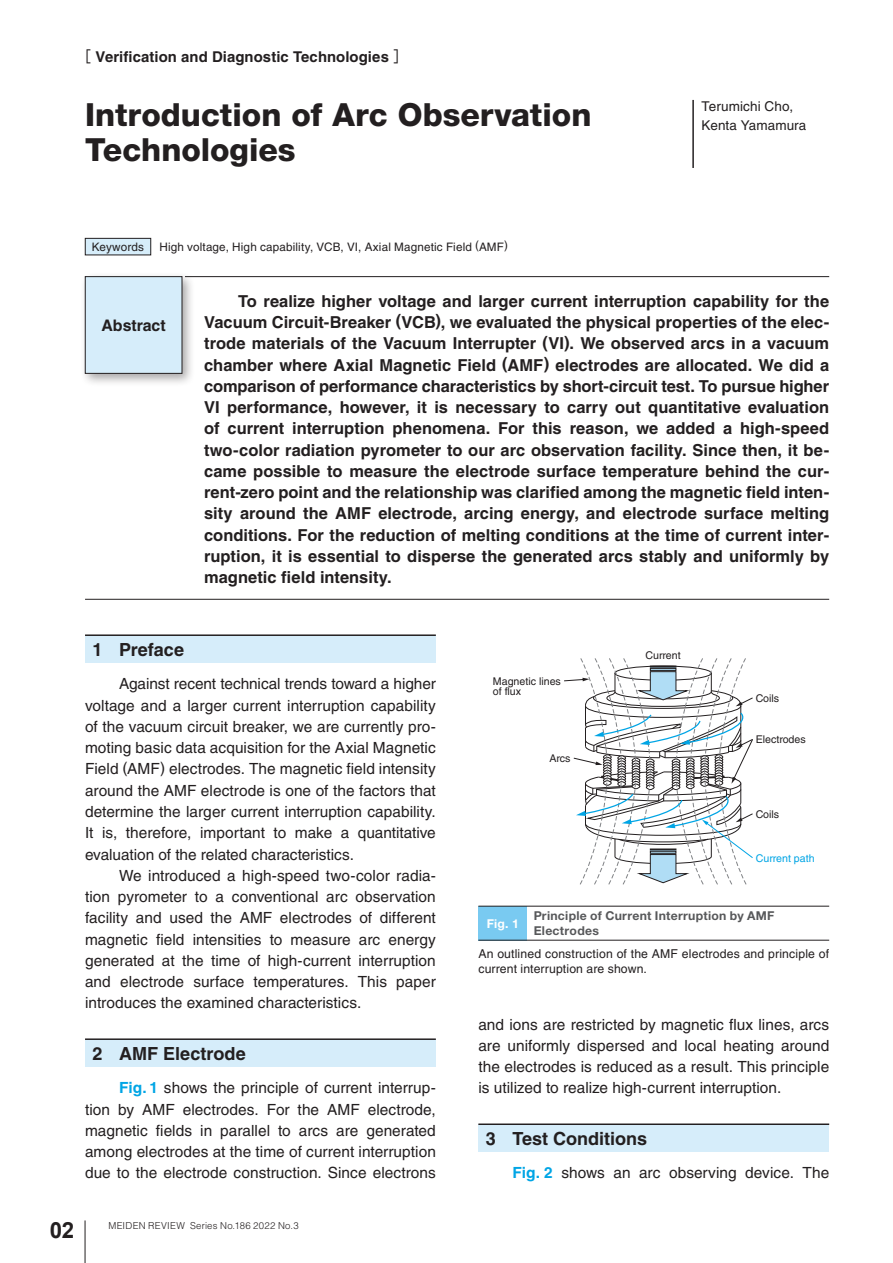
<style>
.page{position:relative;width:893px;height:1263px;background:#fff}
.page>*{position:absolute;margin:0;border:0;box-sizing:border-box;transform-origin:0 0}
._2_論文タイトル{font:800 31.95px/35.1px "Helvetica Neue LT Std";color:#231f20}
.t1{font:700 22.35px "Arial";color:#231f20}
._3_大見出しタイトル{font:700 18px "Helvetica LT Std";color:#231f20}
.a_abstract_本文{font:700 16.5px/21.3px "Helvetica LT Std";color:#231f20;text-align:justify}
.t2{font:700 15.9px "Helvetica LT Std";color:#231f20}
.b_本文{font:15.45px/21.3px "Helvetica LT Std";color:#231f20;text-align:justify}
._1_特集小見出し{font:700 14.85px "Helvetica LT Std";letter-spacing:.005em;color:#231f20}
.著者名{font:13.5px "Helvetica LT Std";letter-spacing:.005em;color:#231f20}
.図表キャプション_サブ{font:12.15px/14.9px "Helvetica LT Std";letter-spacing:.015em;color:#231f20}
.図表キャプション{font:700 12.15px/14.9px "Helvetica Neue LT Std";letter-spacing:.025em;color:#57585a}
.図表キャプション_数字{font:700 12.15px "Helvetica Neue LT Std";color:#fff}
.keyword本文{font:11.7px "Helvetica LT Std";letter-spacing:.015em;color:#231f20}
.keyword{font:11.7px "Helvetica LT Std";letter-spacing:.01em;color:#231f20}
.t3{font:10.65px/10.6px "Helvetica LT Std";color:#231f20}
.t4{font:10.65px "Helvetica LT Std";color:#00a5e5}
.t5{font:300 9.6px "Helvetica LT Std";letter-spacing:.025em;color:#231f20}
.s1{font-family:"Gothic MB101 Pr 6 N";font-weight:400}
.s2{font-weight:700;color:#00a5e5}
</style>
<div class="page">
<hr style="left:85px;top:1220px;width:1px;height:43px;background:#231f20">
<div style="left:85px;top:635px;width:351px;height:28px;background:#d6edfa"></div>
<hr style="left:85px;top:634px;width:351px;height:2px;background:#231f20">
<div style="left:85px;top:1039px;width:351px;height:28px;background:#d6edfa"></div>
<hr style="left:85px;top:1038px;width:351px;height:2px;background:#231f20">
<div style="left:478px;top:1124px;width:351px;height:28px;background:#d6edfa"></div>
<hr style="left:478px;top:1123px;width:351px;height:2px;background:#231f20">
<hr style="left:692px;top:100px;width:2px;height:68px;background:#231f20">
<div style="left:85px;top:238px;width:66px;height:17px;background:#d6edfa"></div>
<div style="left:85px;top:238px;width:66px;height:17px;border:1px solid #231f20"></div>
<div style="left:80px;top:272px;width:116px;height:115px;background:#231f20;opacity:.4"></div>
<div style="left:85px;top:277px;width:97px;height:96px;background:#d6edfa"></div>
<div style="left:85px;top:276px;width:97px;height:98px;border:1px solid #231f20"></div>
<hr style="left:185px;top:276px;width:644px;height:1px;background:#231f20">
<hr style="left:85px;top:599px;width:744px;height:1px;background:#231f20">
<svg style="left:564px;top:658px;width:189px;height:226px"></svg>
<div style="left:478px;top:906px;width:49px;height:34px;background:#79caf1"></div>
<hr style="left:478px;top:940px;width:351px;height:1px;background:#231f20">
<hr style="left:478px;top:906px;width:351px;height:1px;background:#231f20">
<p class="_1_特集小見出し" style="left:77px;top:48px;width:333px"><span class="s1">［</span> Verification and Diagnostic Technologies <span class="s1">］</span></p>
<p class="_2_論文タイトル" style="left:85px;top:97px;width:508px">Introduction of Arc Observation<br>Technologies</p>
<p class="著者名" style="left:702px;top:99px;width:93px">Terumichi Cho,</p>
<p class="著者名" style="left:702px;top:117px;width:106px">Kenta Yamamura</p>
<p class="keyword" style="left:92px;top:240px;width:54px">Keywords</p>
<p class="keyword本文" style="left:159px;top:240px;width:350px">High voltage, High capability, VCB, VI, Axial Magnetic Field (AMF)</p>
<p class="t2" style="left:101px;top:315px;width:66px">Abstract</p>
<p class="a_abstract_本文" style="left:204px;top:290px;width:627px;text-indent:34px">To realize higher voltage and larger current interruption capability for the Vacuum Circuit-Breaker (VCB), we evaluated the physical properties of the elec&shy;trode materials of the Vacuum Interrupter (VI). We observed arcs in a vacuum chamber where Axial Magnetic Field (AMF) electrodes are allocated. We did a comparison of performance characteristics by short-circuit test. To pursue higher VI performance, however, it is necessary to carry out quantitative evaluation of current interruption phenomena. For this reason, we added a high-speed two-color radiation pyrometer to our arc observation facility. Since then, it be&shy;came possible to measure the electrode surface temperature behind the cur&shy;rent-zero point and the relationship was clarified among the magnetic field inten&shy;sity around the AMF electrode, arcing energy, and electrode surface melting conditions. For the reduction of melting conditions at the time of current inter&shy;ruption, it is essential to disperse the generated arcs stably and uniformly by magnetic field intensity.</p>
<p class="_3_大見出しタイトル" style="left:92px;top:639px;width:93px">1 Preface</p>
<p class="b_本文" style="left:85px;top:673px;width:352px;text-indent:34px">Against recent technical trends toward a higher voltage and a larger current interruption capability of the vacuum circuit breaker, we are currently pro&shy;moting basic data acquisition for the Axial Magnetic Field (AMF) electrodes. The magnetic field intensity around the AMF electrode is one of the factors that determine the larger current interruption capability.<br>It is, therefore, important to make a quantitative evaluation of the related characteristics.</p>
<p class="b_本文" style="left:85px;top:865px;width:352px;text-indent:34px">We introduced a high-speed two-color radia&shy;tion pyrometer to a conventional arc observation facility and used the AMF electrodes of different magnetic field intensities to measure arc energy generated at the time of high-current interruption and electrode surface temperatures. This paper introduces the examined characteristics.</p>
<p class="_3_大見出しタイトル" style="left:92px;top:1042px;width:155px">2 AMF Electrode</p>
<p class="b_本文" style="left:85px;top:1077px;width:352px;text-indent:34px"><span class="s2">Fig. 1</span> shows the principle of current interrup&shy;tion by AMF electrodes. For the AMF electrode, magnetic fields in parallel to arcs are generated among electrodes at the time of current interruption due to the electrode construction. Since electrons</p>
<h2 class="t1" style="left:50px;top:1214px;width:26px">02</h2>
<p class="t5" style="left:108px;top:1219px;width:192px">MEIDEN REVIEW Series No.186 2022 No.3</p>
<p class="t3" style="left:493px;top:675px;width:69px">Magnetic lines of flux</p>
<p class="t3" style="left:550px;top:753px;width:23px">Arcs</p>
<p class="t3" style="left:645px;top:650px;width:37px">Current</p>
<p class="t3" style="left:756px;top:693px;width:25px">Coils</p>
<p class="t3" style="left:756px;top:734px;width:52px">Electrodes</p>
<p class="t3" style="left:756px;top:808px;width:25px">Coils</p>
<p class="t4" style="left:756px;top:852px;width:60px">Current path</p>
<p class="図表キャプション_数字" style="left:487px;top:916px;width:34px">Fig. 1</p>
<p class="図表キャプション" style="left:534px;top:908px;width:242px">Principle of Current Interruption by AMF<br>Electrodes</p>
<p class="図表キャプション_サブ" style="left:478px;top:947px;width:352px">An outlined construction of the AMF electrodes and principle of current interruption are shown.</p>
<p class="b_本文" style="left:478px;top:1013px;width:352px">and ions are restricted by magnetic flux lines, arcs are uniformly dispersed and local heating around the electrodes is reduced as a result. This principle is utilized to realize high-current interruption.</p>
<p class="_3_大見出しタイトル" style="left:486px;top:1128px;width:163px">3 Test Conditions</p>
<p class="b_本文" style="left:512px;top:1162px;width:318px"><span class="s2">Fig. 2</span> shows an arc observing device. The</p>
</div>
